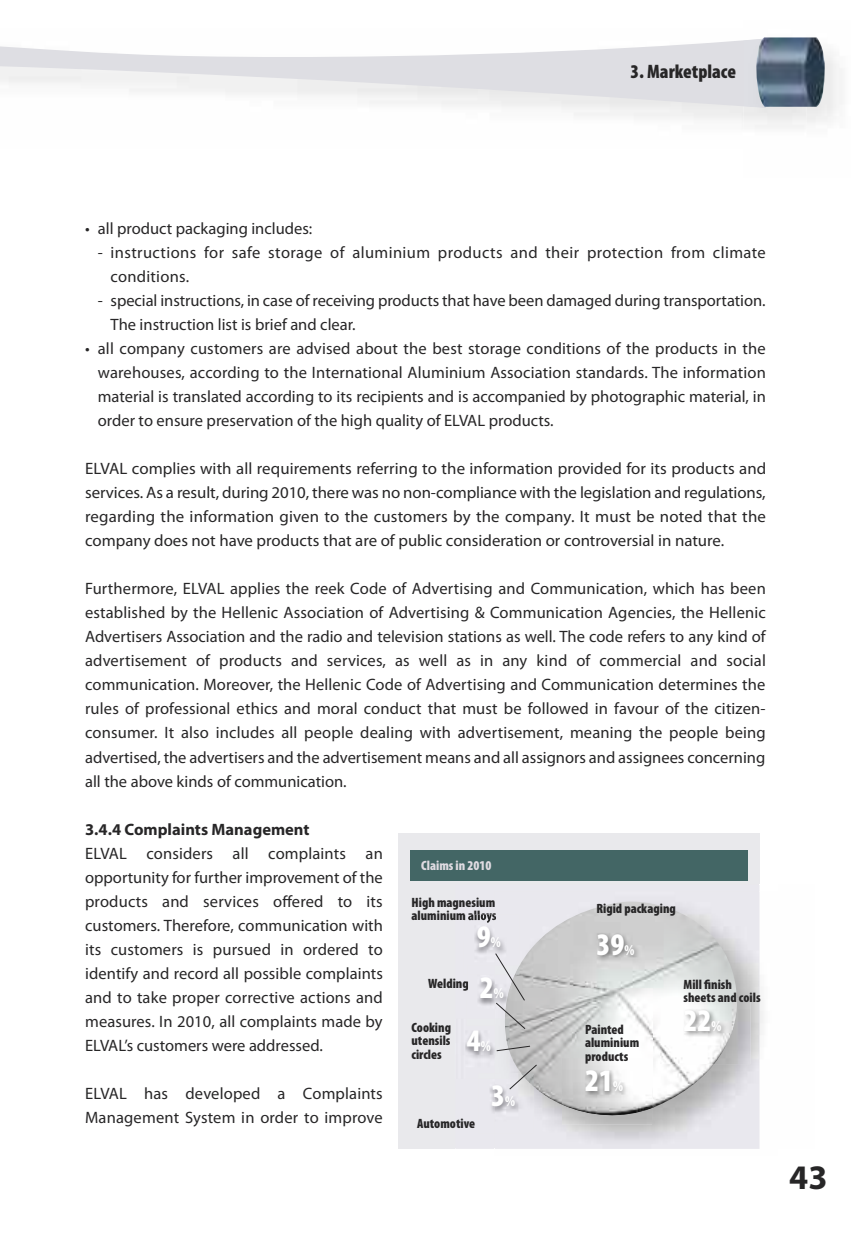
<style>
.page{position:relative;width:851px;height:1234px;background:#fff}
.page>*{position:absolute;margin:0;border:0;box-sizing:border-box;transform-origin:0 0}
.t1{font:700 34.5px "Myriad Pro";color:#272627}
.t2{font:900 condensed 31.5px "Myriad Pro";color:#fff}
.t3{font:900 condensed 19.5px "Myriad Pro";color:#272627}
.t4{font:16.5px/24px "Myriad Pro";color:#272627;text-align:justify}
.t5{font:16.5px/24px "Myriad Pro";letter-spacing:.025em;color:#272627}
.t6{font:700 16.5px "Myriad Pro";color:#272627}
.t7{font:900 condensed 13.5px/13.5px "Myriad Pro";color:#272627}
.t8{font:900 condensed 13.5px "Myriad Pro";color:#dfdbe1}
.s1{font-size:15px}
</style>
<div class="page">
<svg style="left:0;top:40px;width:743px;height:68px"></svg>
<div style="left:398px;top:833px;width:361px;height:315px;background:#e9e9ec"></div>
<img style="left:759px;top:885px;width:5px;height:263px">
<img style="left:509px;top:987px;width:145px;height:128px">
<img style="left:653px;top:903px;width:84px;height:204px">
<img style="left:526px;top:901px;width:128px;height:86px">
<img style="left:573px;top:921px;width:90px;height:66px">
<img style="left:660px;top:997px;width:77px;height:66px">
<img style="left:562px;top:1058px;width:90px;height:57px">
<img style="left:489px;top:1079px;width:45px;height:42px">
<img style="left:465px;top:1031px;width:30px;height:27px">
<img style="left:505px;top:1029px;width:4px;height:16px">
<img style="left:467px;top:978px;width:27px;height:27px">
<img style="left:474px;top:922px;width:21px;height:31px">
<img style="left:495px;top:917px;width:12px;height:35px">
<img style="left:464px;top:914px;width:31px;height:8px">
<div style="left:410px;top:850px;width:337px;height:30px;background:#436665"></div>
<svg style="left:494px;top:952px;width:32px;height:77px"></svg>
<svg style="left:495px;top:1045px;width:36px;height:6px"></svg>
<svg style="left:508px;top:1063px;width:29px;height:26px"></svg>
<div style="left:806px;top:52px;width:36px;height:71px;background:#f1f1f1"></div>
<img style="left:755px;top:37px;width:69px;height:70px">
<p class="t3" style="left:630px;top:64px;width:107px">3. Marketplace</p>
<p class="t4" style="left:85px;top:218px;width:229px">• all product packaging includes:</p>
<p class="t5" style="left:111px;top:242px;width:656px;text-indent:-13px">- instructions for safe storage of aluminium products and their protection from climate conditions.</p>
<p class="t4" style="left:111px;top:290px;width:656px;text-indent:-13px">- special instructions, in case of receiving products that have been damaged during transportation.<br>The instruction list is brief and clear.</p>
<p class="t4" style="left:98px;top:338px;width:669px;text-indent:-13px">• all company customers are advised about the best storage conditions of the products in the warehouses, according to the International Aluminium Association standards. The information material is translated according to its recipients and is accompanied by photographic material, in order to ensure preservation of the high quality of ELVAL products.</p>
<p class="t4" style="left:85px;top:458px;width:682px">ELVAL complies with all requirements referring to the information provided for its products and services. As a result, during 2010, there was no non-compliance with the legislation and regulations, regarding the information given to the customers by the company. It must be noted that the company does not have products that are of public consideration or controversial in nature.</p>
<p class="t4" style="left:85px;top:578px;width:682px">Furthermore, ELVAL applies the reek Code of Advertising and Communication, which has been established by the Hellenic Association of Advertising &amp; Communication Agencies, the Hellenic Advertisers Association and the radio and television stations as well. The code refers to any kind of advertisement of products and services, as well as in any kind of commercial and social communication. Moreover, the Hellenic Code of Advertising and Communication determines the rules of professional ethics and moral conduct that must be followed in favour of the citizen&shy;consumer. It also includes all people dealing with advertisement, meaning the people being advertised, the advertisers and the advertisement means and all assignors and assignees concerning all the above kinds of communication.</p>
<p class="t6" style="left:85px;top:822px;width:226px">3.4.4 Complaints Management</p>
<p class="t4" style="left:85px;top:842px;width:299px">ELVAL considers all complaints an opportunity for further improvement of the products and services offered to its customers. Therefore, communication with its customers is pursued in ordered to identify and record all possible complaints and to take proper corrective actions and measures. In 2010, all complaints made by ELVAL’s customers were addressed.</p>
<p class="t4" style="left:85px;top:1082px;width:299px">ELVAL has developed a Complaints<br>Management System in order to improve</p>
<p class="t8" style="left:421px;top:860px;width:72px">Claims in 2010</p>
<p class="t7" style="left:411px;top:896px;width:86px">High magnesium aluminium alloys</p>
<p class="t7" style="left:596px;top:902px;width:81px">Rigid packaging</p>
<h2 class="t2" style="left:476px;top:925px;width:25px">9<span class="s1">%</span></h2>
<h2 class="t2" style="left:596px;top:933px;width:39px">39<span class="s1">%</span></h2>
<h2 class="t2" style="left:479px;top:976px;width:25px">2<span class="s1">%</span></h2>
<p class="t7" style="left:428px;top:977px;width:42px">Welding</p>
<p class="t7" style="left:411px;top:1021px;width:41px;text-align:justify">Cooking utensils circles</p>
<p class="t7" style="left:683px;top:978px;width:78px">Mill finish sheets and coils</p>
<h2 class="t2" style="left:683px;top:1008px;width:39px">22<span class="s1">%</span></h2>
<p class="t7" style="left:585px;top:1023px;width:56px">Painted aluminium products</p>
<h2 class="t2" style="left:466px;top:1029px;width:25px">4<span class="s1">%</span></h2>
<h2 class="t2" style="left:585px;top:1069px;width:39px">21<span class="s1">%</span></h2>
<h2 class="t2" style="left:491px;top:1083px;width:25px">3<span class="s1">%</span></h2>
<p class="t7" style="left:417px;top:1117px;width:60px">Automotive</p>
<h1 class="t1" style="left:789px;top:1164px;width:40px">43</h1>
</div>
